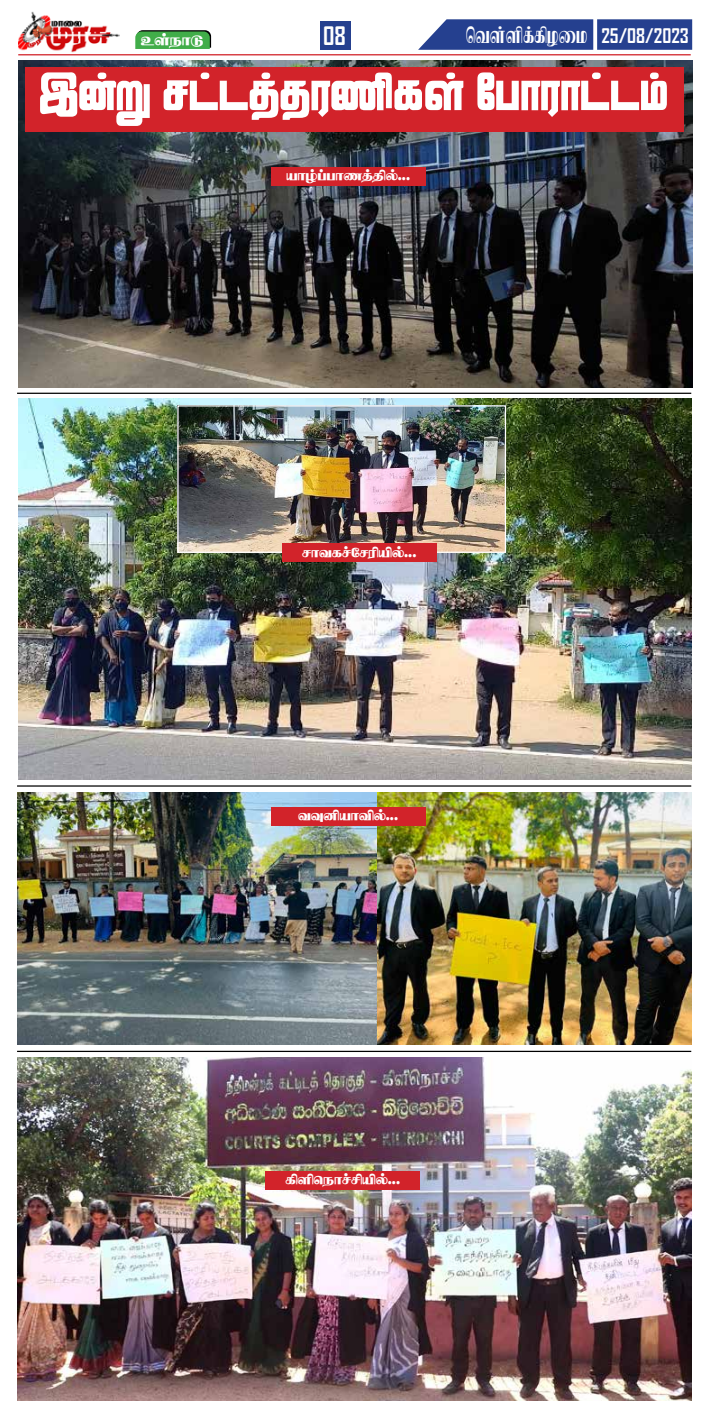
<style>
.page{position:relative;width:709px;height:1418px;background:#fff}
.page>*{position:absolute;margin:0;border:0;box-sizing:border-box;transform-origin:0 0}
.t1{font:56.25px "RAVIB Normal";letter-spacing:-.005em;color:#fff}
.t2{font:24.38px "Aachchei";color:#fff}
.t3{font:700 24.38px "Agency FB";color:#fff}
.t4{font:19.25px "NC Thevan";color:#fff}
.t5{font:17.5px "NC Thevan";letter-spacing:-.005em;color:#fff}
.s1{font-family:"Agency FB";font-weight:700;font-size:19.25px}
</style>
<div class="page">
<img style="left:18px;top:399px;width:673px;height:381px">
<img style="left:18px;top:61px;width:674px;height:326px">
<div style="left:320px;top:21px;width:31px;height:29px;background:#25408f"></div>
<hr style="left:18px;top:54px;width:672px;height:1px;background:#d2232a">
<svg style="left:135px;top:30px;width:76px;height:19px"></svg>
<img style="left:18px;top:11px;width:102px;height:41px">
<svg style="left:418px;top:19px;width:274px;height:31px;background:#344d96"></svg>
<svg style="left:593px;top:19px;width:4px;height:31px"></svg>
<div style="left:25px;top:67px;width:659px;height:65px;background:#d2232a"></div>
<div style="left:271px;top:167px;width:154px;height:18px;background:#d2232a"></div>
<hr style="left:17px;top:392px;width:674px;height:2px;background:#000">
<hr style="left:17px;top:785px;width:674px;height:1px;background:#000">
<hr style="left:17px;top:1050px;width:674px;height:2px;background:#000">
<img style="left:179px;top:407px;width:325px;height:144px">
<div style="left:177px;top:405px;width:329px;height:148px;border:1px solid #fff"></div>
<img style="left:17px;top:792px;width:360px;height:252px">
<img style="left:377px;top:792px;width:314px;height:252px">
<div style="left:282px;top:543px;width:154px;height:19px;background:#d2232a"></div>
<div style="left:271px;top:807px;width:154px;height:18px;background:#d2232a"></div>
<img style="left:17px;top:1057px;width:674px;height:343px">
<div style="left:266px;top:1170px;width:154px;height:19px;background:#d2232a"></div>
<p class="t4" style="left:141px;top:31px;width:64px">cs;ehL</p>
<h2 class="t3" style="left:323px;top:21px;width:24px">08</h2>
<h2 class="t2" style="left:466px;top:24px;width:224px">nts;spf;fpoik <span class="s1">25/08/2023</span></h2>
<h1 class="t1" style="left:40px;top:67px;width:630px">,d;W rl;lj;juzpfs; Nghuhl;lk;</h1>
<p class="t5" style="left:286px;top:167px;width:126px">aho;g;ghzj;jpy;...</p>
<p class="t5" style="left:302px;top:543px;width:116px">rhtfr;Nrupapy;...</p>
<p class="t5" style="left:298px;top:807px;width:102px">tTdpahtpy;...</p>
<p class="t5" style="left:285px;top:1170px;width:117px">fpspnehr;rpapy;...</p>
</div>
